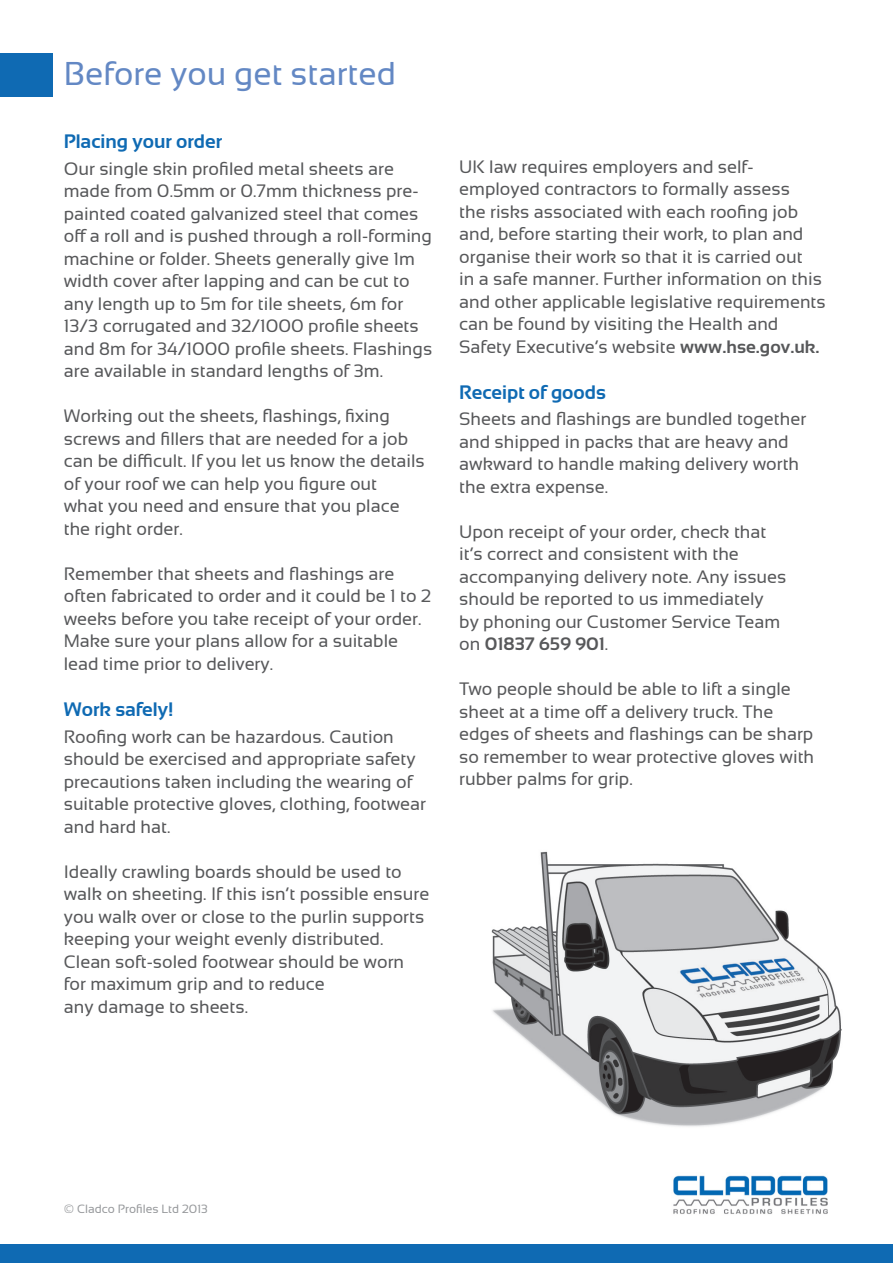
<style>
.page{position:relative;width:893px;height:1263px;background:#fff}
.page>*{position:absolute;margin:0;border:0;box-sizing:border-box;transform-origin:0 0}
.t1{font:33px "Sansation";color:#6388c4}
.t2{font:700 19.5px "Sansation";color:#0f6ab3}
.t3{font:18px/22.5px "Sansation";color:#57585a}
.t4{font:12px "Sansation";color:#97999c}
.s1{font-weight:700}
</style>
<div class="page">
<div style="left:0;top:1244px;width:893px;height:19px;background:#0f6ab3"></div>
<img style="left:673px;top:1175px;width:155px;height:39px">
<div style="left:0;top:53px;width:52px;height:44px;background:#0f6ab3"></div>
<img style="left:491px;top:851px;width:351px;height:276px">
<h1 class="t1" style="left:64px;top:55px;width:334px">Before you get started</h1>
<p class="t2" style="left:64px;top:130px;width:160px">Placing your order</p>
<p class="t3" style="left:64px;top:157px;width:370px">Our single skin profiled metal sheets are made from 0.5mm or 0.7mm thickness pre&shy;painted coated galvanized steel that comes off a roll and is pushed through a roll-forming machine or folder. Sheets generally give 1m width cover after lapping and can be cut to any length up to 5m for tile sheets, 6m for 13/3 corrugated and 32/1000 profile sheets and 8m for 34/1000 profile sheets. Flashings are available in standard lengths of 3m.</p>
<p class="t3" style="left:64px;top:405px;width:363px">Working out the sheets, flashings, fixing screws and fillers that are needed for a job can be difficult. If you let us know the details of your roof we can help you figure out<br>what you need and ensure that you place the right order.</p>
<p class="t3" style="left:64px;top:562px;width:369px">Remember that sheets and flashings are often fabricated to order and it could be 1 to 2 weeks before you take receipt of your order.<br>Make sure your plans allow for a suitable lead time prior to delivery.</p>
<p class="t2" style="left:64px;top:698px;width:111px">Work safely!</p>
<p class="t3" style="left:64px;top:725px;width:364px">Roofing work can be hazardous. Caution should be exercised and appropriate safety precautions taken including the wearing of suitable protective gloves, clothing, footwear and hard hat.</p>
<p class="t3" style="left:64px;top:860px;width:367px">Ideally crawling boards should be used to walk on sheeting. If this isn’t possible ensure you walk over or close to the purlin supports keeping your weight evenly distributed.<br>Clean soft-soled footwear should be worn for maximum grip and to reduce<br>any damage to sheets.</p>
<p class="t3" style="left:459px;top:155px;width:368px">UK law requires employers and self&shy;employed contractors to formally assess<br>the risks associated with each roofing job and, before starting their work, to plan and organise their work so that it is carried out<br>in a safe manner. Further information on this and other applicable legislative requirements can be found by visiting the Health and Safety Executive’s website <span class="s1">www.hse.gov.uk.</span></p>
<p class="t2" style="left:459px;top:381px;width:148px">Receipt of goods</p>
<p class="t3" style="left:459px;top:408px;width:349px">Sheets and flashings are bundled together and shipped in packs that are heavy and awkward to handle making delivery worth the extra expense.</p>
<p class="t3" style="left:459px;top:520px;width:329px">Upon receipt of your order, check that it’s correct and consistent with the accompanying delivery note. Any issues should be reported to us immediately by phoning our Customer Service Team on <span class="s1">01837 659 901</span>.</p>
<p class="t3" style="left:459px;top:678px;width:356px">Two people should be able to lift a single sheet at a time off a delivery truck. The edges of sheets and flashings can be sharp so remember to wear protective gloves with rubber palms for grip.</p>
<p class="t4" style="left:64px;top:1202px;width:146px">© Cladco Profiles Ltd 2013</p>
</div>
